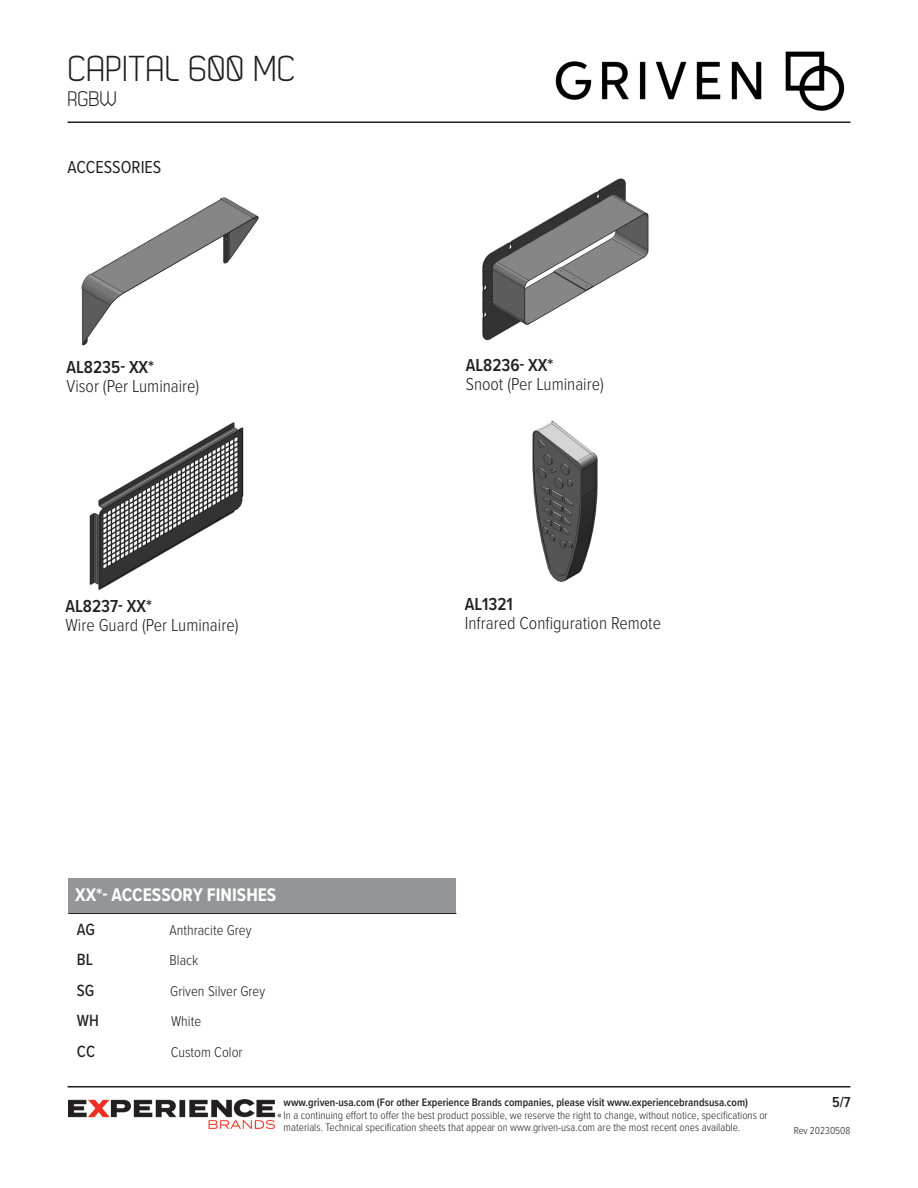
<style>
.page{position:relative;width:918px;height:1188px;background:#fff}
.page>*{position:absolute;margin:0;border:0;box-sizing:border-box;transform-origin:0 0}
.t1{font:36px "Dekar";color:#231f20}
.t2{font:21px "Dekar";color:#231f20}
.Ordering_Info_Title{font:700 18.9px "Proxima Nova Cond";color:#fff}
.t3{font:300 18px/19.5px "Proxima Nova Cond";color:#231f20}
.t4{font:18px "Proxima Nova Cond";color:#231f20}
.Ordering_Info_Text{font:500 16.8px "Proxima Nova Cond";color:#231f20}
.t5{font:600 15px "Proxima Nova Cond";color:#231f20}
.Ordering_Info_Text-2{font:300 14.7px "Proxima Nova Cond";color:#231f20}
.t6{font:300 11.25px/12.8px "Proxima Nova Cond";color:#231f20}
.t7{font:600 11.25px "Proxima Nova Cond";color:#231f20}
.t8{font:300 10.5px "Proxima Nova Cond";color:#231f20}
.s1{font-weight:600}
</style>
<div class="page">
<img style="left:81px;top:197px;width:178px;height:149px">
<img style="left:482px;top:178px;width:167px;height:163px">
<img style="left:89px;top:422px;width:155px;height:168px">
<img style="left:532px;top:420px;width:66px;height:162px">
<div style="left:68px;top:878px;width:388px;height:36px;background:#939598"></div>
<hr style="left:68px;top:913px;width:388px;height:1px;background:#231f20">
<img style="left:555px;top:51px;width:290px;height:60px">
<hr style="left:68px;top:1086px;width:782px;height:2px;background:#231f20">
<hr style="left:68px;top:122px;width:782px;height:1px;background:#231f20">
<img style="left:68px;top:1099px;width:212px;height:29px">
<h1 class="t1" style="left:68px;top:51px;width:229px">CAPITAL 600 MC</h1>
<h2 class="t2" style="left:68px;top:89px;width:51px">RGBW</h2>
<h1 class="t4" style="left:68px;top:154px;width:95px">ACCESSORIES</h1>
<h1 class="t3" style="left:67px;top:356px;width:134px"><span class="s1">AL8235- XX*<br></span>Visor (Per Luminaire)</h1>
<h1 class="t3" style="left:466px;top:354px;width:140px"><span class="s1">AL8236- XX*<br></span>Snoot (Per Luminaire)</h1>
<h1 class="t3" style="left:66px;top:595px;width:174px"><span class="s1">AL8237- XX*<br></span>Wire Guard (Per Luminaire)</h1>
<h1 class="t3" style="left:465px;top:593px;width:198px"><span class="s1">AL1321<br></span>Infrared Configuration Remote</h1>
<p class="Ordering_Info_Title" style="left:75px;top:881px;width:203px">XX*- ACCESSORY FINISHES</p>
<p class="Ordering_Info_Text" style="left:77px;top:917px;width:20px">AG</p>
<p class="Ordering_Info_Text-2" style="left:170px;top:920px;width:84px">Anthracite Grey</p>
<p class="Ordering_Info_Text" style="left:77px;top:947px;width:18px">BL</p>
<p class="Ordering_Info_Text-2" style="left:170px;top:950px;width:30px">Black</p>
<p class="Ordering_Info_Text" style="left:77px;top:978px;width:19px">SG</p>
<p class="Ordering_Info_Text-2" style="left:170px;top:980px;width:97px">Griven Silver Grey</p>
<p class="Ordering_Info_Text" style="left:77px;top:1009px;width:24px">WH</p>
<p class="Ordering_Info_Text-2" style="left:171px;top:1011px;width:32px">White</p>
<p class="Ordering_Info_Text" style="left:77px;top:1039px;width:20px">CC</p>
<p class="Ordering_Info_Text-2" style="left:171px;top:1041px;width:73px">Custom Color</p>
<p class="t7" style="left:284px;top:1094px;width:466px">www.griven-usa.com (For other Experience Brands companies, please visit www.experiencebrandsusa.com)</p>
<p class="t6" style="left:284px;top:1108px;width:486px">In a continuing effort to offer the best product possible, we reserve the right to change, without notice, specifications or materials. Technical specification sheets that appear on www.griven-usa.com are the most recent ones available.</p>
<h3 class="t5" style="left:832px;top:1091px;width:20px">5/7</h3>
<p class="t8" style="left:794px;top:1123px;width:58px">Rev 20230508</p>
</div>
